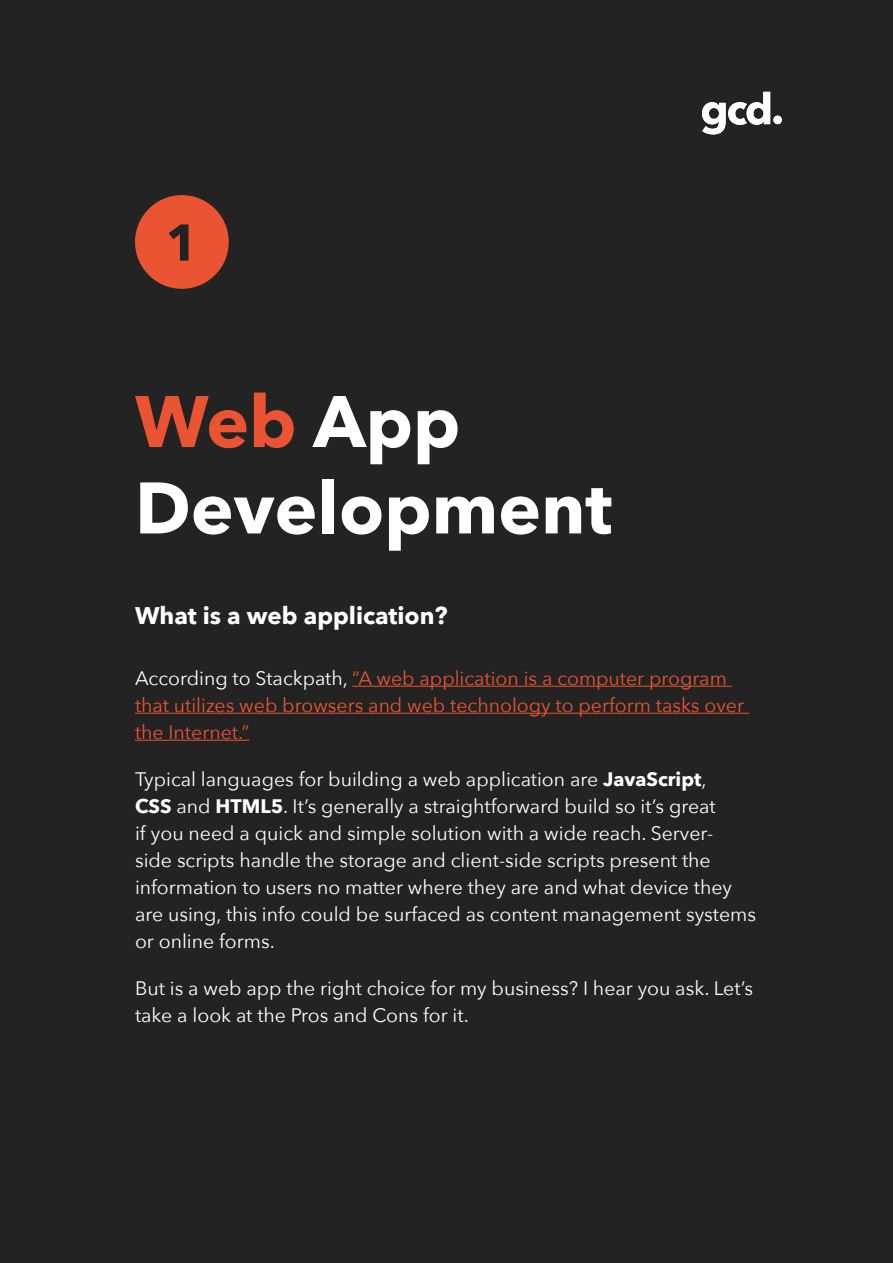
<style>
.page{position:relative;width:893px;height:1263px;background:#fff}
.page>*{position:absolute;margin:0;border:0;box-sizing:border-box;transform-origin:0 0}
.t1{font:700 72px/86.4px "Avenir Next";color:#fff}
.t2{font:700 51.15px "Avenir Next";color:#232323}
.t3{font:700 24px "Avenir Next";color:#fff}
.t4{font:19.5px/27px "Avenir Next";color:#fff}
.t5{font:19.5px/27px "Avenir Next";color:#ea5432}
.s1{color:#ea5432}
.s2{color:#fff}
.s3{font-weight:700}
</style>
<div class="page">
<div style="left:0;top:1px;width:892px;height:1262px;background:#232323"></div>
<div style="left:135px;top:195px;width:94px;height:94px;background:#ea5432;border-radius:50%"></div>
<hr style="left:352px;top:686px;width:380px;height:1px;background:#ea5432">
<hr style="left:135px;top:713px;width:614px;height:1px;background:#ea5432">
<hr style="left:135px;top:740px;width:114px;height:1px;background:#ea5432">
<svg style="left:702px;top:92px;width:80px;height:42px"></svg>
<h2 class="t2" style="left:165px;top:198px;width:34px">1</h2>
<h1 class="t1" style="left:135px;top:377px;width:479px"><span class="s1">Web</span> App<br>Development</h1>
<p class="t3" style="left:135px;top:595px;width:314px">What is a web application?</p>
<p class="t5" style="left:135px;top:664px;width:611px"><span class="s2">According to Stackpath,</span> “A web application is a computer program that utilizes web browsers and web technology to perform tasks over the Internet.”</p>
<p class="t4" style="left:135px;top:765px;width:623px">Typical languages for building a web application are <span class="s3">JavaScript</span>,<br><span class="s3">CSS</span> and <span class="s3">HTML5</span>. It’s generally a straightforward build so it’s great<br>if you need a quick and simple solution with a wide reach. Server-<br>side scripts handle the storage and client-side scripts present the information to users no matter where they are and what device they are using, this info could be surfaced as content management systems or online forms.</p>
<p class="t4" style="left:135px;top:974px;width:620px">But is a web app the right choice for my business? I hear you ask. Let’s take a look at the Pros and Cons for it.</p>
</div>
